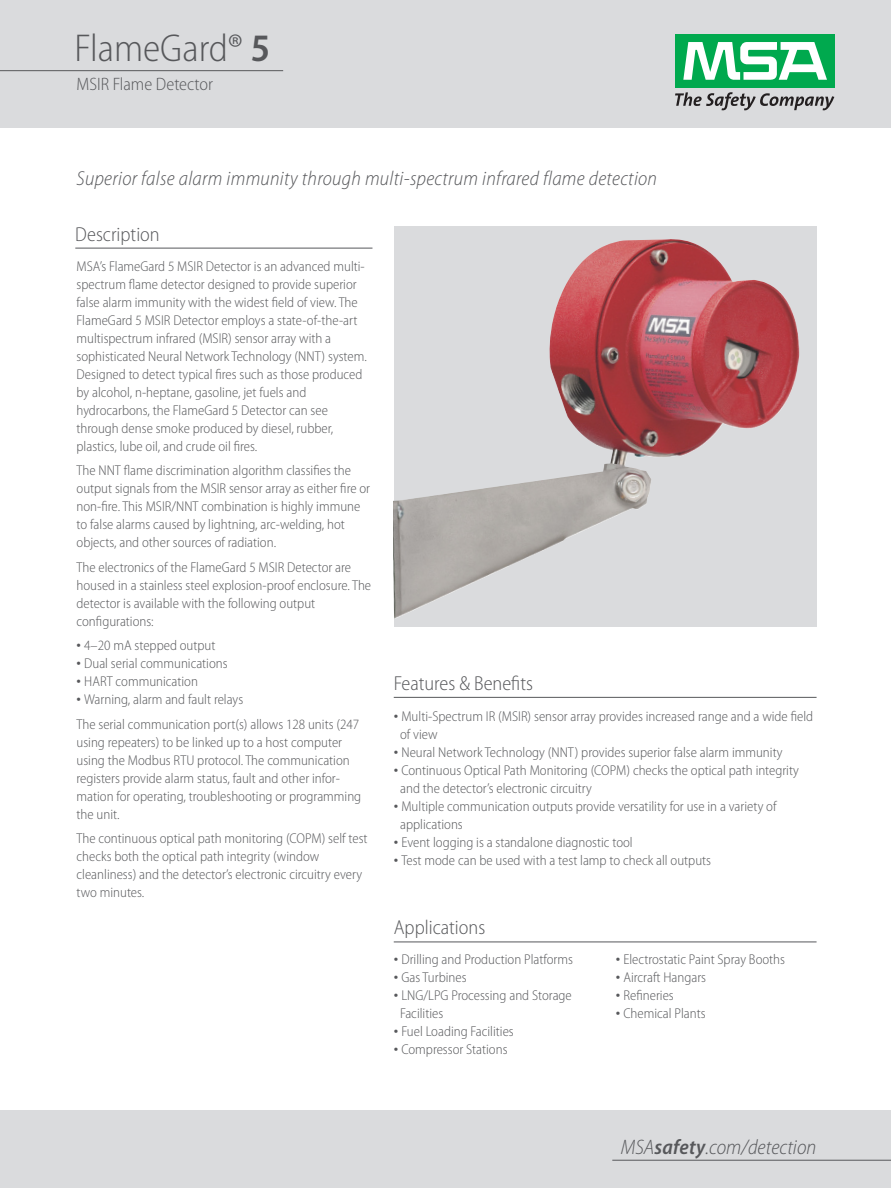
<style>
.page{position:relative;width:891px;height:1188px;background:#fff}
.page>*{position:absolute;margin:0;border:0;box-sizing:border-box;transform-origin:0 0}
.t1{font:300 semi-condensed 39px "Myriad Pro";color:#57585b}
.t2{font:italic 300 semi-condensed 21px "Myriad Pro";color:#57585b}
.t3{font:italic 300 semi-condensed 20.25px "Myriad Pro";letter-spacing:.015em;color:#57585b}
.t4{font:300 semi-condensed 20.25px "Myriad Pro";color:#57585b}
.t5{font:300 semi-condensed 18px "Myriad Pro";color:#57585b}
.t6{font:300 semi-condensed 14.25px/18px "Myriad Pro";color:#57585b}
.s1{font-weight:600}
.s2{font-size:18.3px}
</style>
<div class="page">
<div style="left:0;top:0;width:891px;height:128px;background:#dadbdd"></div>
<div style="left:0;top:1110px;width:891px;height:78px;background:#dadbdd"></div>
<div style="left:675px;top:34px;width:160px;height:53px;background:#00a94e"></div>
<svg style="left:683px;top:42px;width:144px;height:38px"></svg>
<svg style="left:675px;top:92px;width:159px;height:18px"></svg>
<hr style="left:612px;top:1160px;width:279px;height:1px;background:#57585b">
<div style="left:394px;top:227px;width:422px;height:400px;background:#dadbdd"></div>
<img style="left:394px;top:239px;width:406px;height:380px">
<hr style="left:394px;top:942px;width:422px;height:1px;background:#57585b">
<hr style="left:394px;top:697px;width:422px;height:1px;background:#57585b">
<hr style="left:0;top:70px;width:283px;height:1px;background:#57585b">
<hr style="left:75px;top:248px;width:297px;height:1px;background:#57585b">
<h1 class="t1" style="left:74px;top:33px;width:197px">FlameGard® <span class="s1">5</span></h1>
<p class="t5" style="left:77px;top:78px;width:138px">MSIR Flame Detector</p>
<h3 class="t3" style="left:77px;top:171px;width:582px">Superior false alarm immunity through multi-spectrum infrared flame detection</h3>
<h3 class="t4" style="left:75px;top:226px;width:86px">Description</h3>
<p class="t6" style="left:77px;top:259px;width:292px">MSA’s FlameGard 5 MSIR Detector is an advanced multi&shy;spectrum flame detector designed to provide superior false alarm immunity with the widest field of view. The FlameGard 5 MSIR Detector employs a state-of-the-art multispectrum infrared (MSIR) sensor array with a sophisticated Neural Network Technology (NNT) system.<br>Designed to detect typical fires such as those produced by alcohol, n-heptane, gasoline, jet fuels and hydrocarbons, the FlameGard 5 Detector can see through dense smoke produced by diesel, rubber, plastics, lube oil, and crude oil fires.</p>
<p class="t6" style="left:77px;top:463px;width:295px">The NNT flame discrimination algorithm classifies the output signals from the MSIR sensor array as either fire or non-fire. This MSIR/NNT combination is highly immune to false alarms caused by lightning, arc-welding, hot objects, and other sources of radiation.</p>
<p class="t6" style="left:77px;top:559px;width:296px">The electronics of the FlameGard 5 MSIR Detector are housed in a stainless steel explosion-proof enclosure. The detector is available with the following output configurations:</p>
<p class="t6" style="left:77px;top:638px;width:140px"><span class="s2">•</span> 4–20 mA stepped output</p>
<p class="t6" style="left:77px;top:656px;width:153px"><span class="s2">•</span> Dual serial communications</p>
<p class="t6" style="left:77px;top:674px;width:123px"><span class="s2">•</span> HART communication</p>
<p class="t6" style="left:77px;top:688px;width:284px;line-height:24.5px"><span class="s2">•</span> Warning, alarm and fault relays<br>The serial communication port(s) allows 128 units (247</p>
<p class="t6" style="left:77px;top:734px;width:286px">using repeaters) to be linked up to a host computer using the Modbus RTU protocol. The communication registers provide alarm status, fault and other infor&shy;mation for operating, troubleshooting or programming the unit.</p>
<p class="t6" style="left:77px;top:830px;width:292px">The continuous optical path monitoring (COPM) self test checks both the optical path integrity (window cleanliness) and the detector’s electronic circuitry every two minutes.</p>
<h3 class="t4" style="left:394px;top:676px;width:141px">Features &amp; Benefits</h3>
<p class="t6" style="left:400px;top:708px;width:414px;text-indent:-6px"><span class="s2">•</span> Multi-Spectrum IR (MSIR) sensor array provides increased range and a wide field of view</p>
<p class="t6" style="left:394px;top:744px;width:390px"><span class="s2">•</span> Neural Network Technology (NNT) provides superior false alarm immunity</p>
<p class="t6" style="left:400px;top:762px;width:400px;text-indent:-6px"><span class="s2">•</span> Continuous Optical Path Monitoring (COPM) checks the optical path integrity and the detector’s electronic circuitry</p>
<p class="t6" style="left:400px;top:798px;width:378px;text-indent:-6px"><span class="s2">•</span> Multiple communication outputs provide versatility for use in a variety of applications</p>
<p class="t6" style="left:394px;top:834px;width:241px"><span class="s2">•</span> Event logging is a standalone diagnostic tool</p>
<p class="t6" style="left:394px;top:852px;width:319px"><span class="s2">•</span> Test mode can be used with a test lamp to check all outputs</p>
<h3 class="t4" style="left:394px;top:920px;width:93px">Applications</h3>
<p class="t6" style="left:394px;top:951px;width:181px"><span class="s2">•</span> Drilling and Production Platforms</p>
<p class="t6" style="left:394px;top:969px;width:74px"><span class="s2">•</span> Gas Turbines</p>
<p class="t6" style="left:400px;top:987px;width:173px;text-indent:-6px"><span class="s2">•</span> LNG/LPG Processing and Storage<br>Facilities</p>
<p class="t6" style="left:394px;top:1023px;width:121px"><span class="s2">•</span> Fuel Loading Facilities</p>
<p class="t6" style="left:394px;top:1041px;width:115px"><span class="s2">•</span> Compressor Stations</p>
<p class="t6" style="left:616px;top:951px;width:171px"><span class="s2">•</span> Electrostatic Paint Spray Booths</p>
<p class="t6" style="left:616px;top:969px;width:92px"><span class="s2">•</span> Aircraft Hangars</p>
<p class="t6" style="left:616px;top:987px;width:60px"><span class="s2">•</span> Refineries</p>
<p class="t6" style="left:616px;top:1005px;width:91px"><span class="s2">•</span> Chemical Plants</p>
<h2 class="t2" style="left:621px;top:1139px;width:197px">MSA<span class="s1">safety</span>.com/detection</h2>
</div>
